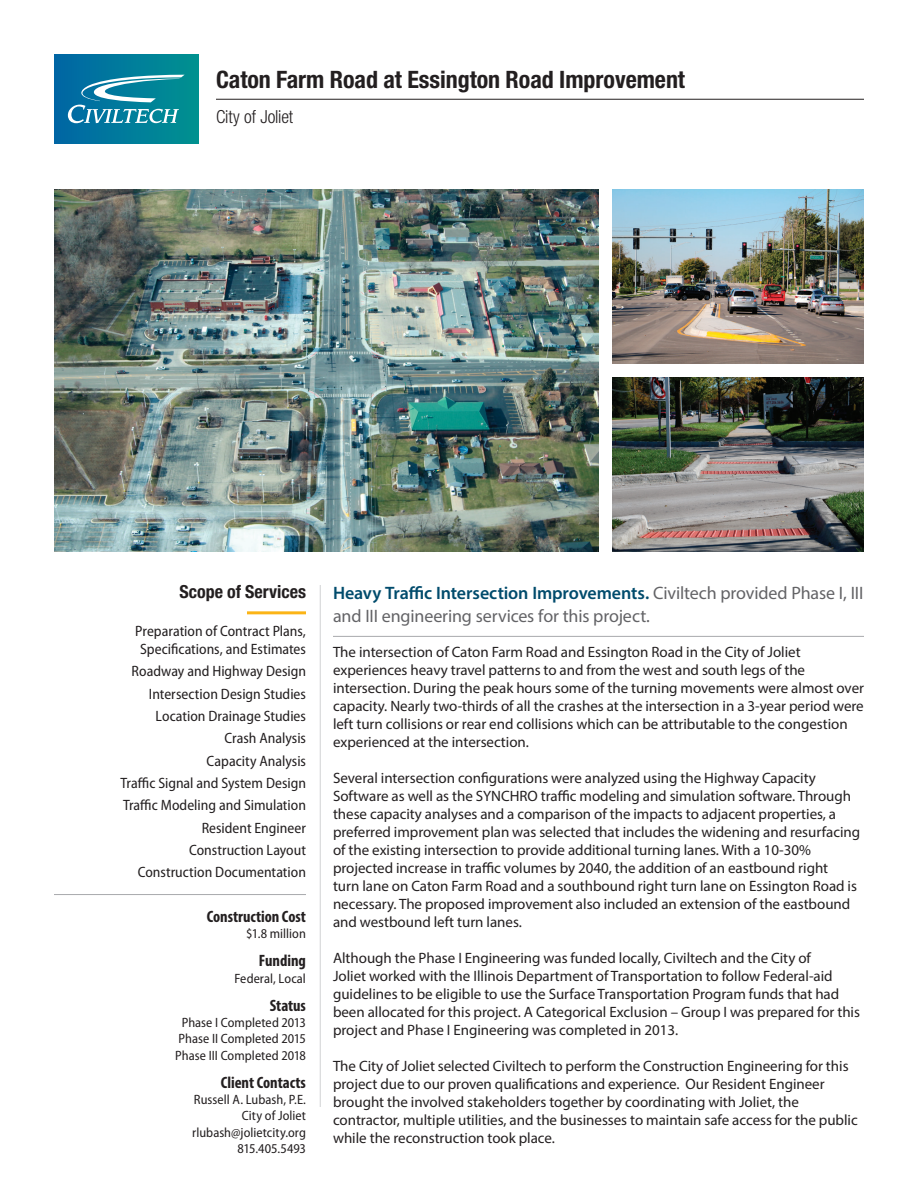
<style>
.page{position:relative;width:918px;height:1188px;background:#fff}
.page>*{position:absolute;margin:0;border:0;box-sizing:border-box;transform-origin:0 0}
.t1{font:700 condensed 24px "Helvetica Neue LT Std";color:#231f20}
.t2{font:18px/24px "Myriad Pro";letter-spacing:-.005em;color:#636366}
.t3{font:700 condensed 18px "Helvetica Neue LT Std";color:#231f20}
.t4{font:300 condensed 18px "Helvetica Neue LT Std";letter-spacing:-.005em;color:#231f20}
.t5{font:700 condensed 16.5px "Myriad Pro";color:#231f20}
.t6{font:15px/18px "Myriad Pro";color:#231f20}
.t7{font:semi-condensed 15px/22.4px "Myriad Pro";color:#231f20;text-align:center}
.t8{font:semi-condensed 13.5px/16.2px "Myriad Pro";letter-spacing:.005em;color:#231f20;text-align:center}
.s1{font-weight:600;color:#004b6c}
</style>
<div class="page">
<div style="left:54px;top:54px;width:145px;height:90px;background:linear-gradient(to right,#0066a5,#019291)"></div>
<svg style="left:68px;top:75px;width:117px;height:48px;background:#3999b1"></svg>
<hr style="left:216px;top:99px;width:648px;height:1px;background:#231f20">
<img style="left:54px;top:189px;width:544px;height:363px">
<hr style="left:320px;top:585px;width:1px;height:522px;background:#d1d2d4">
<hr style="left:247px;top:611px;width:59px;height:3px;background:#fbb416">
<hr style="left:54px;top:894px;width:252px;height:1px;background:#a8a9ad">
<hr style="left:333px;top:636px;width:531px;height:1px;background:#a8a9ad">
<img style="left:612px;top:189px;width:252px;height:175px">
<img style="left:612px;top:377px;width:252px;height:175px">
<h1 class="t1" style="left:216px;top:65px;width:471px">Caton Farm Road at Essington Road Improvement</h1>
<p class="t4" style="left:216px;top:106px;width:79px">City of Joliet</p>
<p class="t3" style="left:180px;top:581px;width:128px">Scope of Services</p>
<p class="t7" style="left:135px;top:622px;width:172px;line-height:18px">Preparation of Contract Plans,<br>Specifications, and Estimates</p>
<p class="t7" style="left:121px;top:660px;width:187px;text-align:right">Roadway and Highway Design<br>Intersection Design Studies<br>Location Drainage Studies<br>Crash Analysis<br>Capacity Analysis<br>Traffic Signal and System Design<br>Traffic Modeling and Simulation<br>Resident Engineer<br>Construction Layout<br>Construction Documentation</p>
<p class="t5" style="left:207px;top:906px;width:101px">Construction Cost</p>
<p class="t8" style="left:246px;top:925px;width:61px">$1.8 million</p>
<p class="t5" style="left:259px;top:951px;width:49px">Funding</p>
<p class="t8" style="left:234px;top:970px;width:73px">Federal, Local</p>
<p class="t5" style="left:270px;top:995px;width:38px">Status</p>
<p class="t8" style="left:175px;top:1014px;width:132px">Phase I Completed 2013<br>Phase II Completed 2015<br>Phase III Completed 2018</p>
<p class="t5" style="left:221px;top:1072px;width:87px">Client Contacts</p>
<p class="t8" style="left:192px;top:1091px;width:115px;text-align:right">Russell A. Lubash, P.E.<br>City of Joliet rlubash@jolietcity.org<br>815.405.5493</p>
<p class="t2" style="left:333px;top:580px;width:532px"><span class="s1">Heavy Traffic Intersection Improvements.</span> Civiltech provided Phase I, III and III engineering services for this project.</p>
<p class="t6" style="left:333px;top:643px;width:533px">The intersection of Caton Farm Road and Essington Road in the City of Joliet experiences heavy travel patterns to and from the west and south legs of the intersection. During the peak hours some of the turning movements were almost over capacity. Nearly two-thirds of all the crashes at the intersection in a 3-year period were left turn collisions or rear end collisions which can be attributable to the congestion experienced at the intersection.</p>
<p class="t6" style="left:333px;top:769px;width:529px">Several intersection configurations were analyzed using the Highway Capacity Software as well as the SYNCHRO traffic modeling and simulation software. Through these capacity analyses and a comparison of the impacts to adjacent properties, a preferred improvement plan was selected that includes the widening and resurfacing of the existing intersection to provide additional turning lanes. With a 10-30% projected increase in traffic volumes by 2040, the addition of an eastbound right<br>turn lane on Caton Farm Road and a southbound right turn lane on Essington Road is necessary. The proposed improvement also included an extension of the eastbound and westbound left turn lanes.</p>
<p class="t6" style="left:333px;top:949px;width:529px">Although the Phase I Engineering was funded locally, Civiltech and the City of<br>Joliet worked with the Illinois Department of Transportation to follow Federal-aid guidelines to be eligible to use the Surface Transportation Program funds that had been allocated for this project. A Categorical Exclusion – Group I was prepared for this project and Phase I Engineering was completed in 2013.</p>
<p class="t6" style="left:333px;top:1057px;width:526px">The City of Joliet selected Civiltech to perform the Construction Engineering for this project due to our proven qualifications and experience. Our Resident Engineer brought the involved stakeholders together by coordinating with Joliet, the contractor, multiple utilities, and the businesses to maintain safe access for the public while the reconstruction took place.</p>
</div>
